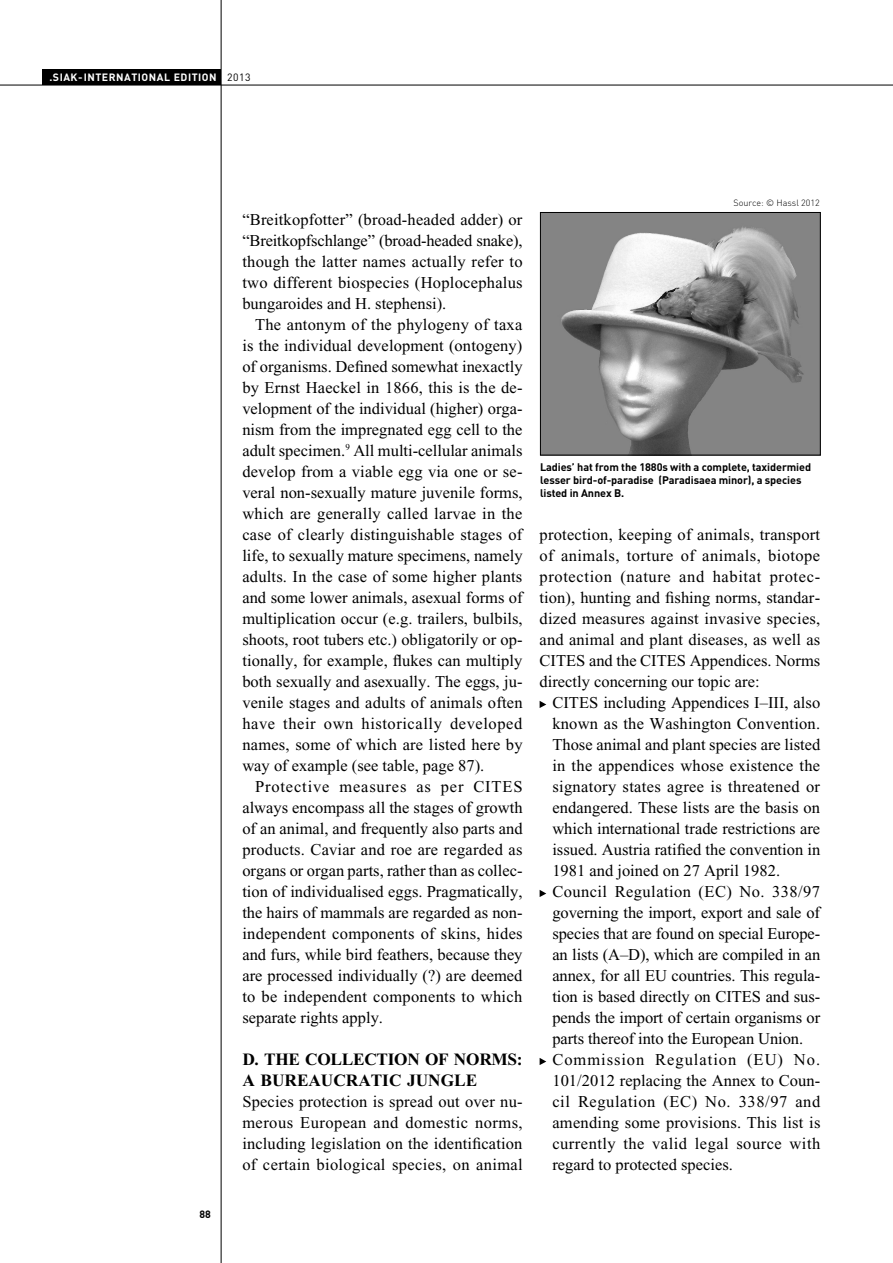
<style>
.page{position:relative;width:893px;height:1263px;background:#fff}
.page>*{position:absolute;margin:0;border:0;box-sizing:border-box;transform-origin:0 0}
._1_HEADLINE{font:700 17.25px/21px "Times New Roman CE";letter-spacing:-.01em;color:#000}
.Copy_Einzug{font:16.5px/21px "Times";letter-spacing:.015em;color:#000;text-align:justify}
.Copy_Aufzählung{font:16.5px/21px "Times";color:#000;text-align:justify}
.Copy_ohne{font:16.5px/21px "Times";letter-spacing:.005em;color:#000;text-align:justify}
.Bildtext{font:700 10.95px/12.9px "DIN";letter-spacing:-.01em;color:#000}
.t1{font:700 10.5px "DIN";letter-spacing:.05em;color:#fff}
.t2{font:700 10.5px "DIN";color:#000}
.Quelle{font:300 9px "DIN";color:#000}
.s1{font-weight:400;color:#000}
</style>
<div class="page">
<hr style="left:221px;top:0;width:1px;height:1263px;background:#000">
<div style="left:43px;top:69px;width:178px;height:16px;background:#000"></div>
<hr style="left:0;top:85px;width:893px;height:1px;background:#000">
<svg style="left:540px;top:701px;width:6px;height:7px"></svg>
<svg style="left:540px;top:890px;width:6px;height:7px"></svg>
<svg style="left:540px;top:1058px;width:6px;height:7px"></svg>
<img style="left:542px;top:214px;width:277px;height:239px">
<div style="left:540px;top:212px;width:281px;height:243px;border:1px solid #000"></div>
<p class="t1" style="left:49px;top:70px;width:203px">.SIAK-INTERNATIONAL EDITION <span class="s1">2013</span></p>
<p class="t2" style="left:199px;top:1207px;width:13px">88</p>
<p class="Copy_Einzug" style="left:242px;top:209px;width:282px">“Breitkopfotter” (broad-headed adder) or “Breitkopfschlange” (broad-headed snake), though the latter names actually refer to two different biospecies (Hoplocephalus bungaroides and H. stephensi).</p>
<p class="Copy_Einzug" style="left:242px;top:314px;width:282px;text-indent:13px">The antonym of the phylogeny of taxa is the individual development (ontogeny) of organisms. Defined somewhat inexactly by Ernst Haeckel in 1866, this is the de&shy;velopment of the individual (higher) orga&shy;nism from the impregnated egg cell to the adult specimen.<sup>9</sup> All multi-cellular animals develop from a viable egg via one or se&shy;veral non-sexually mature juvenile forms, which are generally called larvae in the case of clearly distinguishable stages of life, to sexually mature specimens, namely adults. In the case of some higher plants and some lower animals, asexual forms of multiplication occur (e.g. trailers, bulbils, shoots, root tubers etc.) obligatorily or op&shy;tionally, for example, flukes can multiply both sexually and asexually. The eggs, ju&shy;venile stages and adults of animals often have their own historically developed names, some of which are listed here by way of example (see table, page 87).</p>
<p class="Copy_Einzug" style="left:242px;top:776px;width:282px;text-indent:13px">Protective measures as per CITES always encompass all the stages of growth of an animal, and frequently also parts and products. Caviar and roe are regarded as organs or organ parts, rather than as collec&shy;tion of individualised eggs. Pragmatically, the hairs of mammals are regarded as non&shy;independent components of skins, hides and furs, while bird feathers, because they are processed individually (?) are deemed to be independent components to which separate rights apply.</p>
<p class="_1_HEADLINE" style="left:242px;top:1049px;width:282px">D. THE COLLECTION OF NORMS:<br>A BUREAUCRATIC JUNGLE</p>
<p class="Copy_ohne" style="left:242px;top:1091px;width:282px">Species protection is spread out over nu&shy;merous European and domestic norms, including legislation on the identification of certain biological species, on animal</p>
<p class="Quelle" style="left:733px;top:197px;width:88px">Source: © Hassl 2012</p>
<p class="Bildtext" style="left:540px;top:461px;width:273px">Ladies’ hat from the 1880s with a complete, taxidermied lesser bird-of-paradise (Paradisaea minor), a species listed in Annex B.</p>
<p class="Copy_ohne" style="left:540px;top:524px;width:282px">protection, keeping of animals, transport of animals, torture of animals, biotope protection (nature and habitat protec&shy;tion), hunting and fishing norms, standar&shy;dized measures against invasive species, and animal and plant diseases, as well as CITES and the CITES Appendices. Norms directly concerning our topic are:</p>
<p class="Copy_Aufzählung" style="left:552px;top:692px;width:269px">CITES including Appendices I–III, also known as the Washington Convention.<br>Those animal and plant species are listed in the appendices whose existence the signatory states agree is threatened or endangered. These lists are the basis on which international trade restrictions are issued. Austria ratified the convention in 1981 and joined on 27 April 1982.</p>
<p class="Copy_Aufzählung" style="left:552px;top:881px;width:269px">Council Regulation (EC) No. 338/97 governing the import, export and sale of species that are found on special Europe&shy;an lists (A–D), which are compiled in an annex, for all EU countries. This regula&shy;tion is based directly on CITES and sus&shy;pends the import of certain organisms or parts thereof into the European Union.</p>
<p class="Copy_Aufzählung" style="left:552px;top:1049px;width:270px">Commission Regulation (EU) No.<br>101/2012 replacing the Annex to Coun&shy;cil Regulation (EC) No. 338/97 and amending some provisions. This list is currently the valid legal source with regard to protected species.</p>
</div>
